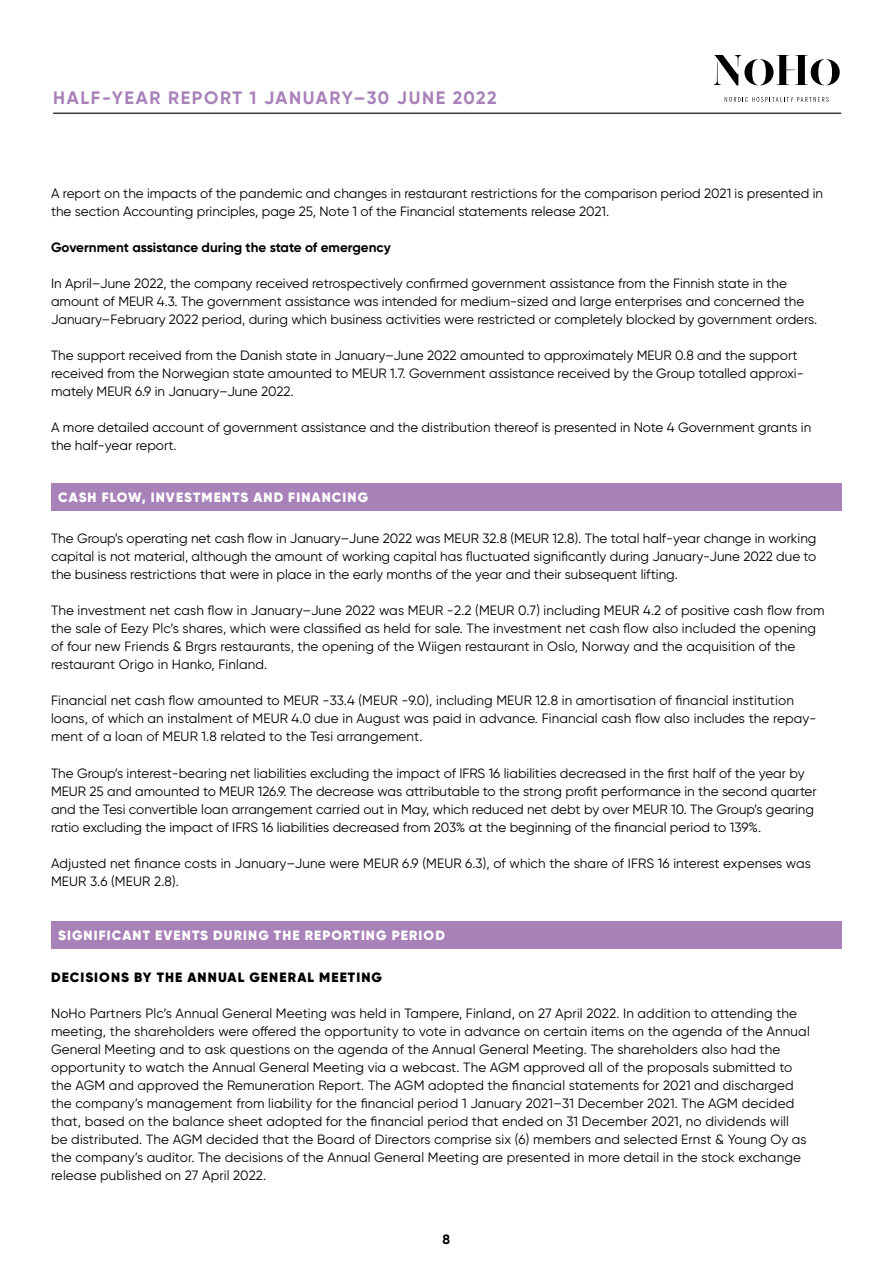
<style>
.page{position:relative;width:893px;height:1263px;background:#fff}
.page>*{position:absolute;margin:0;border:0;box-sizing:border-box;transform-origin:0 0}
.t1{font:700 18px "Gilroy";letter-spacing:.09em;color:#a881b9}
.t2{font:13.5px/18px "Gilroy";color:#000}
.t3{font:900 13.5px "Gilroy";letter-spacing:.08em;color:#fff}
.t4{font:700 13.5px "Gilroy";color:#000}
.t5{font:900 13.5px "Gilroy";letter-spacing:.08em;color:#000}
</style>
<div class="page">
<svg style="left:725px;top:97px;width:104px;height:5px"></svg>
<svg style="left:714px;top:55px;width:126px;height:30px"></svg>
<hr style="left:53px;top:113px;width:788px;height:1px;background:#3c3c3b">
<div style="left:51px;top:484px;width:791px;height:27px;background:#a881b9"></div>
<div style="left:51px;top:922px;width:791px;height:27px;background:#a881b9"></div>
<h1 class="t1" style="left:53px;top:87px;width:445px">HALF-YEAR REPORT 1 JANUARY–30 JUNE 2022</h1>
<p class="t2" style="left:51px;top:184px;width:774px">A report on the impacts of the pandemic and changes in restaurant restrictions for the comparison period 2021 is presented in the section Accounting principles, page 25, Note 1 of the Financial statements release 2021.</p>
<p class="t4" style="left:51px;top:239px;width:341px">Government assistance during the state of emergency</p>
<p class="t2" style="left:51px;top:274px;width:768px">In April–June 2022, the company received retrospectively confirmed government assistance from the Finnish state in the amount of MEUR 4.3. The government assistance was intended for medium-sized and large enterprises and concerned the<br>January–February 2022 period, during which business activities were restricted or completely blocked by government orders.</p>
<p class="t2" style="left:51px;top:346px;width:754px">The support received from the Danish state in January–June 2022 amounted to approximately MEUR 0.8 and the support received from the Norwegian state amounted to MEUR 1.7. Government assistance received by the Group totalled approxi&shy;mately MEUR 6.9 in January–June 2022.</p>
<p class="t2" style="left:51px;top:418px;width:762px">A more detailed account of government assistance and the distribution thereof is presented in Note 4 Government grants in the half-year report.</p>
<p class="t3" style="left:58px;top:489px;width:311px">CASH FLOW, INVESTMENTS AND FINANCING</p>
<p class="t2" style="left:51px;top:530px;width:767px;text-align:justify">The Group’s operating net cash flow in January–June 2022 was MEUR 32.8 (MEUR 12.8). The total half-year change in working capital is not material, although the amount of working capital has fluctuated significantly during January-June 2022 due to the business restrictions that were in place in the early months of the year and their subsequent lifting.</p>
<p class="t2" style="left:51px;top:602px;width:775px">The investment net cash flow in January–June 2022 was MEUR -2.2 (MEUR 0.7) including MEUR 4.2 of positive cash flow from the sale of Eezy Plc’s shares, which were classified as held for sale. The investment net cash flow also included the opening of four new Friends &amp; Brgrs restaurants, the opening of the Wiigen restaurant in Oslo, Norway and the acquisition of the restaurant Origo in Hanko, Finland.</p>
<p class="t2" style="left:51px;top:692px;width:767px">Financial net cash flow amounted to MEUR -33.4 (MEUR -9.0), including MEUR 12.8 in amortisation of financial institution loans, of which an instalment of MEUR 4.0 due in August was paid in advance. Financial cash flow also includes the repay&shy;ment of a loan of MEUR 1.8 related to the Tesi arrangement.</p>
<p class="t2" style="left:51px;top:764px;width:767px">The Group’s interest-bearing net liabilities excluding the impact of IFRS 16 liabilities decreased in the first half of the year by MEUR 25 and amounted to MEUR 126.9. The decrease was attributable to the strong profit performance in the second quarter and the Tesi convertible loan arrangement carried out in May, which reduced net debt by over MEUR 10. The Group’s gearing ratio excluding the impact of IFRS 16 liabilities decreased from 203% at the beginning of the financial period to 139%.</p>
<p class="t2" style="left:51px;top:854px;width:761px">Adjusted net finance costs in January–June were MEUR 6.9 (MEUR 6.3), of which the share of IFRS 16 interest expenses was<br>MEUR 3.6 (MEUR 2.8).</p>
<p class="t3" style="left:58px;top:927px;width:388px">SIGNIFICANT EVENTS DURING THE REPORTING PERIOD</p>
<p class="t5" style="left:51px;top:968px;width:332px">DECISIONS BY THE ANNUAL GENERAL MEETING</p>
<p class="t2" style="left:51px;top:1004px;width:760px">NoHo Partners Plc’s Annual General Meeting was held in Tampere, Finland, on 27 April 2022. In addition to attending the meeting, the shareholders were offered the opportunity to vote in advance on certain items on the agenda of the Annual General Meeting and to ask questions on the agenda of the Annual General Meeting. The shareholders also had the opportunity to watch the Annual General Meeting via a webcast. The AGM approved all of the proposals submitted to the AGM and approved the Remuneration Report. The AGM adopted the financial statements for 2021 and discharged the company’s management from liability for the financial period 1 January 2021–31 December 2021. The AGM decided that, based on the balance sheet adopted for the financial period that ended on 31 December 2021, no dividends will<br>be distributed. The AGM decided that the Board of Directors comprise six (6) members and selected Ernst &amp; Young Oy as the company’s auditor. The decisions of the Annual General Meeting are presented in more detail in the stock exchange release published on 27 April 2022.</p>
<p class="t4" style="left:443px;top:1230px;width:9px">8</p>
</div>
